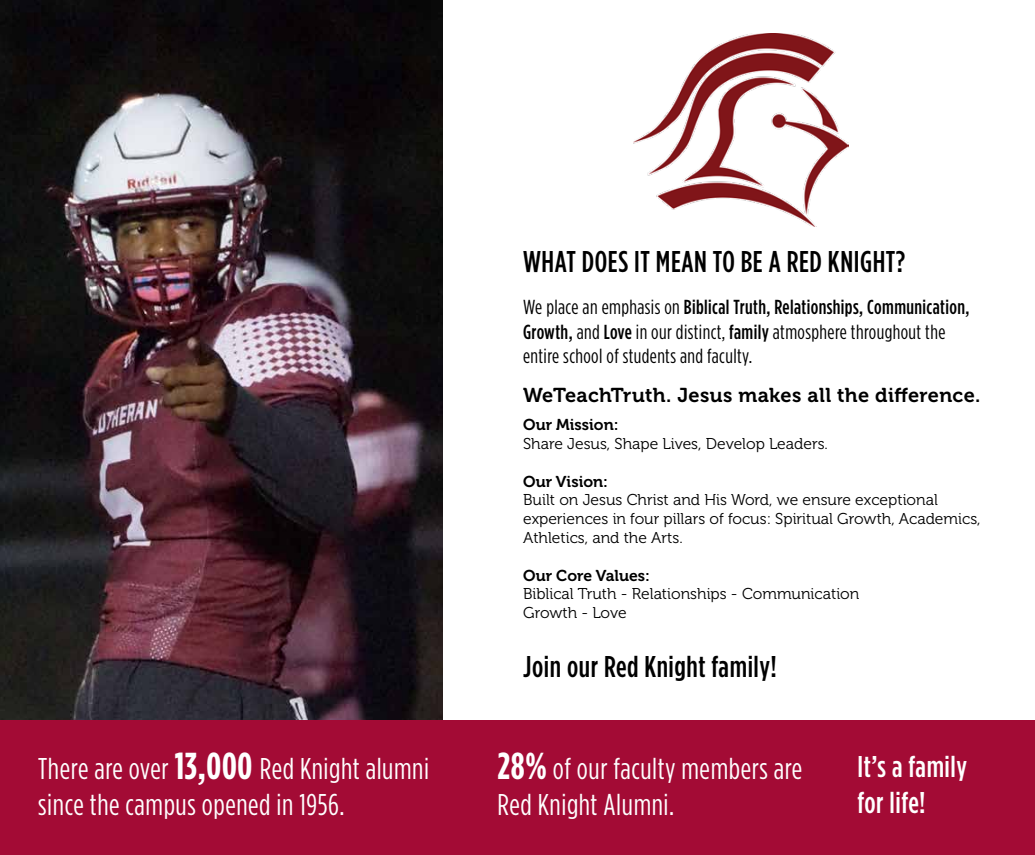
<style>
.page{position:relative;width:1035px;height:855px;background:#fff}
.page>*{position:absolute;margin:0;border:0;box-sizing:border-box;transform-origin:0 0}
.t1{font:30px/36px "Gotham Cond";letter-spacing:.02em;color:#fff}
.t2{font:500 30px "Gotham Cond";letter-spacing:.02em;color:#000}
.t3{font:500 30px/36px "Gotham Cond";letter-spacing:.02em;color:#fff}
.t4{font:20.25px/24.4px "Gotham Cond";letter-spacing:.02em;color:#000}
.t5{font:20px "Museo 700";letter-spacing:.02em;color:#000}
.t6{font:15.62px/18.8px "Museo 300";color:#000}
.t7{font:15.62px "Museo 700";color:#000}
.s1{font-weight:500}
.s2{font-weight:700;font-size:37.5px}
</style>
<div class="page">
<img style="left:0;top:0;width:443px;height:720px">
<div style="left:0;top:720px;width:1035px;height:135px;background:#a30b35"></div>
<img style="left:634px;top:34px;width:214px;height:192px">
<h1 class="t2" style="left:523px;top:244px;width:384px">WHAT DOES IT MEAN TO BE A RED KNIGHT?</h1>
<p class="t4" style="left:523px;top:295px;width:448px">We place an emphasis on <span class="s1">Biblical Truth, Relationships, Communication,<br>Growth,</span> and <span class="s1">Love</span> in our distinct, <span class="s1">family</span> atmosphere throughout the entire school of students and faculty.</p>
<p class="t5" style="left:523px;top:384px;width:459px">WeTeachTruth. Jesus makes all the difference.</p>
<p class="t7" style="left:523px;top:416px;width:97px">Our Mission:</p>
<p class="t6" style="left:523px;top:435px;width:306px">Share Jesus, Shape Lives, Develop Leaders.</p>
<p class="t7" style="left:523px;top:472px;width:86px">Our Vision:</p>
<p class="t6" style="left:523px;top:491px;width:459px">Built on Jesus Christ and His Word, we ensure exceptional experiences in four pillars of focus: Spiritual Growth, Academics,<br>Athletics, and the Arts.</p>
<p class="t7" style="left:523px;top:567px;width:128px">Our Core Values:</p>
<p class="t6" style="left:523px;top:585px;width:338px">Biblical Truth - Relationships - Communication<br>Growth - Love</p>
<h1 class="t2" style="left:523px;top:649px;width:255px">Join our Red Knight family!</h1>
<h1 class="t1" style="left:38px;top:750px;width:392px">There are over <span class="s2">13,000</span> Red Knight alumni since the campus opened in 1956.</h1>
<h1 class="t1" style="left:498px;top:750px;width:306px"><span class="s2">28%</span> of our faculty members are<br>Red Knight Alumni.</h1>
<h1 class="t3" style="left:857px;top:748px;width:111px">It’s a family for life!</h1>
</div>
